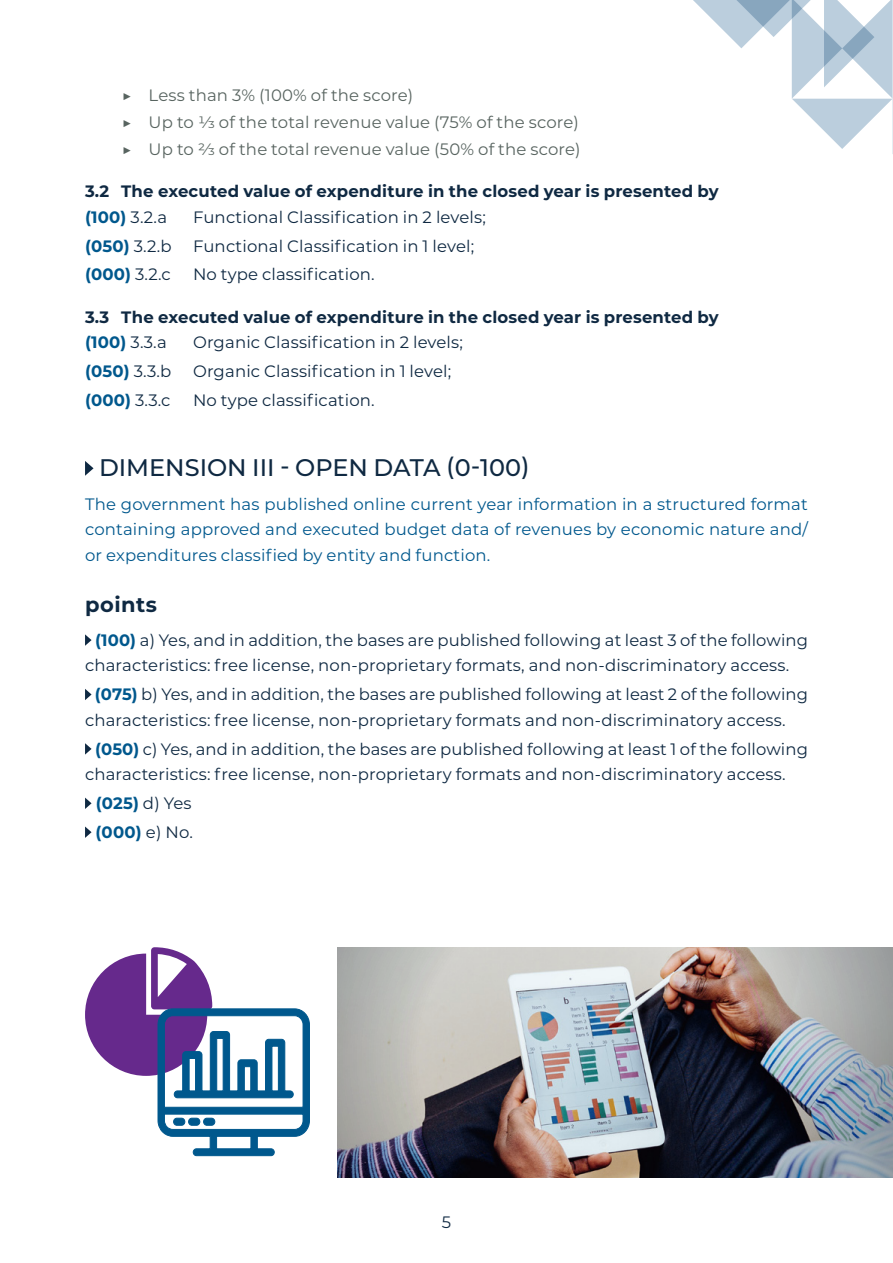
<style>
.page{position:relative;width:893px;height:1263px;background:#fff}
.page>*{position:absolute;margin:0;border:0;box-sizing:border-box;transform-origin:0 0}
.t1{font:500 24px "Montserrat";color:#0f2942}
.t2{font:700 21px "Montserrat";letter-spacing:.025em;color:#0f2942}
.t3{font:16.5px/25.5px "Montserrat";letter-spacing:.01em;color:#0f2942}
.t4{font:16.5px/25.5px "Montserrat";letter-spacing:.01em;color:#00588d;text-align:justify}
.t5{font:700 16.5px/25.5px "Montserrat";letter-spacing:.01em;color:#0f2942}
.t6{font:16.5px/26.8px "Montserrat";letter-spacing:.01em;color:#586460}
.t7{font:700 16.5px/29px "Montserrat";letter-spacing:.01em;color:#00588d}
.s1{color:#00588d}
.s2{font-weight:400}
.s3{font-weight:400;color:#0f2942}
.s4{font-weight:700;color:#00588d}
</style>
<div class="page">
<svg style="left:693px;top:0;width:200px;height:154px"></svg>
<svg style="left:85px;top:461px;width:9px;height:15px"></svg>
<svg style="left:85px;top:634px;width:7px;height:12px"></svg>
<svg style="left:85px;top:689px;width:7px;height:11px"></svg>
<svg style="left:85px;top:743px;width:7px;height:12px"></svg>
<svg style="left:85px;top:798px;width:7px;height:11px"></svg>
<svg style="left:85px;top:826px;width:7px;height:12px"></svg>
<svg style="left:85px;top:947px;width:225px;height:209px"></svg>
<img style="left:337px;top:947px;width:556px;height:231px">
<p class="t6" style="left:122px;top:81px;width:460px">▶ Less than 3% (100% of the score)<br>▶ Up to ⅓ of the total revenue value (75% of the score) ▶ Up to ⅔ of the total revenue value (50% of the score)</p>
<p class="t5" style="left:85px;top:178px;width:635px">3.2 The executed value of expenditure in the closed year is presented by <span class="s1">(100)</span> <span class="s2">3.2.a</span></p>
<p class="t3" style="left:193px;top:203px;width:294px">Functional Classification in 2 levels;</p>
<p class="t7" style="left:85px;top:230px;width:88px">(050) <span class="s3">3.2.b</span></p>
<p class="t3" style="left:193px;top:232px;width:283px">Functional Classification in 1 level;</p>
<p class="t7" style="left:85px;top:259px;width:87px">(000) <span class="s3">3.2.c</span></p>
<p class="t3" style="left:193px;top:261px;width:183px">No type classification.</p>
<p class="t5" style="left:85px;top:303px;width:635px">3.3 The executed value of expenditure in the closed year is presented by <span class="s1">(100)</span> <span class="s2">3.3.a</span></p>
<p class="t3" style="left:193px;top:329px;width:271px">Organic Classification in 2 levels;</p>
<p class="t7" style="left:85px;top:356px;width:88px">(050) <span class="s3">3.3.b</span></p>
<p class="t3" style="left:193px;top:358px;width:260px">Organic Classification in 1 level;</p>
<p class="t7" style="left:85px;top:385px;width:87px">(000) <span class="s3">3.3.c</span></p>
<p class="t3" style="left:193px;top:387px;width:183px">No type classification.</p>
<h1 class="t1" style="left:99px;top:450px;width:432px">DIMENSION III - OPEN DATA (0-100)</h1>
<p class="t4" style="left:85px;top:491px;width:724px">The government has published online current year information in a structured format containing approved and executed budget data of revenues by economic nature and/ or expenditures classified by entity and function.</p>
<p class="t2" style="left:85px;top:589px;width:73px">points</p>
<p class="t3" style="left:85px;top:627px;width:725px;text-indent:10px"><span class="s4">(100)</span> a) Yes, and in addition, the bases are published following at least 3 of the following characteristics: free license, non-proprietary formats, and non-discriminatory access.</p>
<p class="t3" style="left:85px;top:681px;width:724px;text-indent:10px"><span class="s4">(075)</span> b) Yes, and in addition, the bases are published following at least 2 of the following characteristics: free license, non-proprietary formats and non-discriminatory access.</p>
<p class="t3" style="left:85px;top:735px;width:724px;text-indent:10px"><span class="s4">(050)</span> c) Yes, and in addition, the bases are published following at least 1 of the following characteristics: free license, non-proprietary formats and non-discriminatory access.</p>
<p class="t7" style="left:96px;top:788px;width:99px">(025) <span class="s3">d) Yes </span>(000) <span class="s3">e) No.</span></p>
<p class="t3" style="left:442px;top:1209px;width:11px">5</p>
</div>
